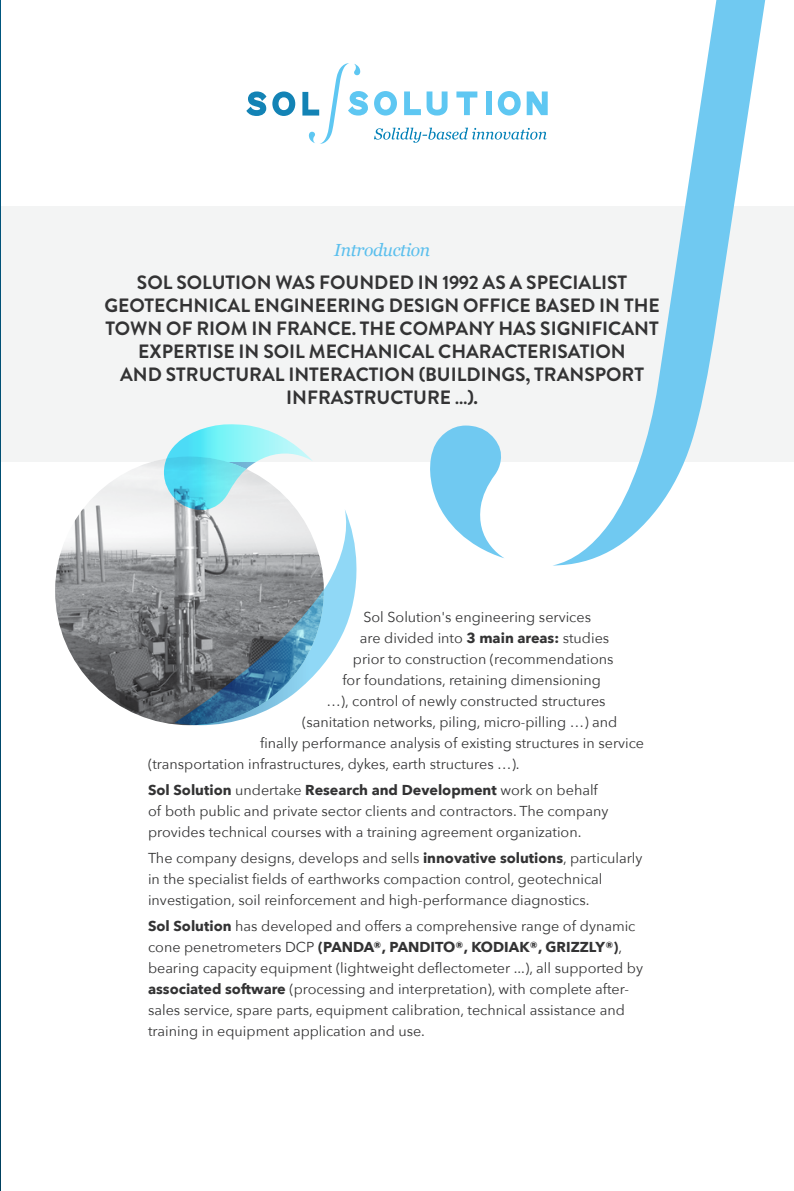
<style>
.page{position:relative;width:794px;height:1191px;background:#fff}
.page>*{position:absolute;margin:0;border:0;box-sizing:border-box;transform-origin:0 0}
.t1{font:700 19.25px/23.1px "Brandon Grotesque";color:#333334;text-align:center}
.t2{font:italic 17.5px "Georgia";letter-spacing:-.02em;color:#5bbfed}
.t3{font:14.35px/21px "Avenir Next";color:#333334}
.s1{font-weight:700}
</style>
<div class="page">
<div style="left:0;top:206px;width:794px;height:255px;background:#f3f4f4"></div>
<img style="left:55px;top:456px;width:269px;height:269px;border-radius:134px">
<svg style="left:162px;top:424px;width:195px;height:301px"></svg>
<svg style="left:0;top:0;width:1px;height:1191px"></svg>
<svg style="left:429px;top:0;width:365px;height:565px"></svg>
<svg style="left:374px;top:91px;width:23px;height:25px"></svg>
<svg style="left:404px;top:91px;width:43px;height:25px"></svg>
<svg style="left:456px;top:91px;width:21px;height:24px"></svg>
<div style="left:486px;top:91px;width:5px;height:24px;background:#5ec7f2"></div>
<svg style="left:498px;top:91px;width:49px;height:24px"></svg>
<svg style="left:246px;top:91px;width:20px;height:25px"></svg>
<svg style="left:272px;top:91px;width:23px;height:25px"></svg>
<svg style="left:302px;top:63px;width:66px;height:81px"></svg>
<svg style="left:374px;top:128px;width:172px;height:15px"></svg>
<p class="t2" style="left:334px;top:237px;width:97px">Introduction</p>
<p class="t1" style="left:104px;top:271px;width:557px">SOL SOLUTION WAS FOUNDED IN 1992 AS A SPECIALIST GEOTECHNICAL ENGINEERING DESIGN OFFICE BASED IN THE TOWN OF RIOM IN FRANCE. THE COMPANY HAS SIGNIFICANT EXPERTISE IN SOIL MECHANICAL CHARACTERISATION<br>AND STRUCTURAL INTERACTION (BUILDINGS, TRANSPORT INFRASTRUCTURE …).</p>
<p class="t3" style="left:363px;top:605px;width:229px">Sol Solution's engineering services</p>
<p class="t3" style="left:360px;top:626px;width:251px">are divided into <span class="s1">3 main areas:</span> studies</p>
<p class="t3" style="left:353px;top:647px;width:262px">prior to construction (recommendations</p>
<p class="t3" style="left:342px;top:668px;width:260px">for foundations, retaining dimensioning</p>
<p class="t3" style="left:327px;top:689px;width:280px">…), control of newly constructed structures</p>
<p class="t3" style="left:302px;top:710px;width:317px">(sanitation networks, piling, micro-pilling …) and</p>
<p class="t3" style="left:260px;top:731px;width:385px">finally performance analysis of existing structures in service</p>
<p class="t3" style="left:148px;top:752px;width:373px">(transportation infrastructures, dykes, earth structures …).</p>
<p class="t3" style="left:148px;top:778px;width:462px"><span class="s1">Sol Solution</span> undertake <span class="s1">Research and Development</span> work on behalf of both public and private sector clients and contractors. The company provides technical courses with a training agreement organization.</p>
<p class="t3" style="left:148px;top:846px;width:496px">The company designs, develops and sells <span class="s1">innovative solutions</span>, particularly in the specialist fields of earthworks compaction control, geotechnical investigation, soil reinforcement and high-performance diagnostics.</p>
<p class="t3" style="left:148px;top:914px;width:496px"><span class="s1">Sol Solution</span> has developed and offers a comprehensive range of dynamic cone penetrometers DCP <span class="s1">(PANDA®, PANDITO®, KODIAK®, GRIZZLY®)</span>, bearing capacity equipment (lightweight deflectometer ...), all supported by <span class="s1">associated software</span> (processing and interpretation), with complete after&shy;sales service, spare parts, equipment calibration, technical assistance and training in equipment application and use.</p>
</div>
